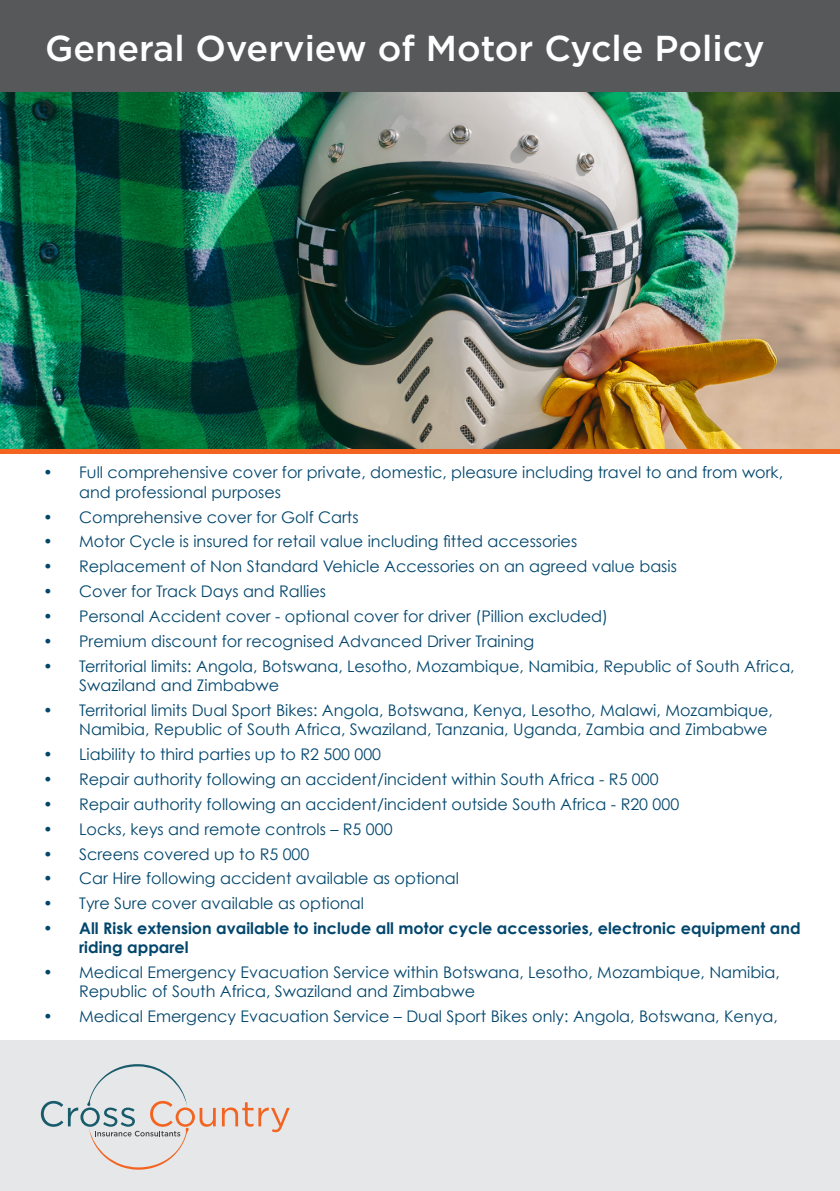
<style>
.page{position:relative;width:840px;height:1191px;background:#fff}
.page>*{position:absolute;margin:0;border:0;box-sizing:border-box;transform-origin:0 0}
.t1{font:500 36px "Gotham";color:#fff}
.t2{font:16px/19.2px "Century Gothic";color:#02466d}
.t3{font:700 16px/19.2px "Century Gothic";color:#02466d}
</style>
<div class="page">
<div style="left:0;top:1040px;width:839px;height:151px;background:#e6e7e9"></div>
<div style="left:0;top:0;width:839px;height:92px;background:#57585a"></div>
<svg style="left:222px;top:1102px;width:67px;height:30px"></svg>
<svg style="left:41px;top:1064px;width:175px;height:105px"></svg>
<svg style="left:0;top:448px;width:839px;height:6px;background:#d96627"></svg>
<img style="left:0;top:92px;width:839px;height:356px">
<h1 class="t1" style="left:45px;top:24px;width:720px">General Overview of Motor Cycle Policy</h1>
<p class="t2" style="left:79px;top:463px;width:705px;text-indent:-36px">• Full comprehensive cover for private, domestic, pleasure including travel to and from work, and professional purposes</p>
<p class="t2" style="left:43px;top:507px;width:317px">• Comprehensive cover for Golf Carts</p>
<p class="t2" style="left:43px;top:532px;width:535px">• Motor Cycle is insured for retail value including fitted accessories</p>
<p class="t2" style="left:43px;top:557px;width:635px">• Replacement of Non Standard Vehicle Accessories on an agreed value basis</p>
<p class="t2" style="left:43px;top:581px;width:284px">• Cover for Track Days and Rallies</p>
<p class="t2" style="left:43px;top:606px;width:566px">• Personal Accident cover - optional cover for driver (Pillion excluded)</p>
<p class="t2" style="left:43px;top:631px;width:492px">• Premium discount for recognised Advanced Driver Training</p>
<p class="t2" style="left:79px;top:656px;width:716px;text-indent:-36px">• Territorial limits: Angola, Botswana, Lesotho, Mozambique, Namibia, Republic of South Africa,<br>Swaziland and Zimbabwe</p>
<p class="t2" style="left:79px;top:700px;width:695px;text-indent:-36px">• Territorial limits Dual Sport Bikes: Angola, Botswana, Kenya, Lesotho, Malawi, Mozambique,<br>Namibia, Republic of South Africa, Swaziland, Tanzania, Uganda, Zambia and Zimbabwe</p>
<p class="t2" style="left:43px;top:744px;width:339px">• Liability to third parties up to R2 500 000</p>
<p class="t2" style="left:43px;top:769px;width:616px">• Repair authority following an accident/incident within South Africa - R5 000</p>
<p class="t2" style="left:43px;top:794px;width:637px">• Repair authority following an accident/incident outside South Africa - R20 000</p>
<p class="t2" style="left:43px;top:819px;width:351px">• Locks, keys and remote controls – R5 000</p>
<p class="t2" style="left:43px;top:844px;width:267px">• Screens covered up to R5 000</p>
<p class="t2" style="left:43px;top:868px;width:417px">• Car Hire following accident available as optional</p>
<p class="t2" style="left:43px;top:893px;width:322px">• Tyre Sure cover available as optional</p>
<p class="t3" style="left:79px;top:918px;width:722px;text-indent:-36px">• All Risk extension available to include all motor cycle accessories, electronic equipment and riding apparel</p>
<p class="t2" style="left:79px;top:962px;width:701px;text-indent:-36px">• Medical Emergency Evacuation Service within Botswana, Lesotho, Mozambique, Namibia,<br>Republic of South Africa, Swaziland and Zimbabwe</p>
<p class="t2" style="left:43px;top:1006px;width:735px">• Medical Emergency Evacuation Service – Dual Sport Bikes only: Angola, Botswana, Kenya,</p>
</div>
